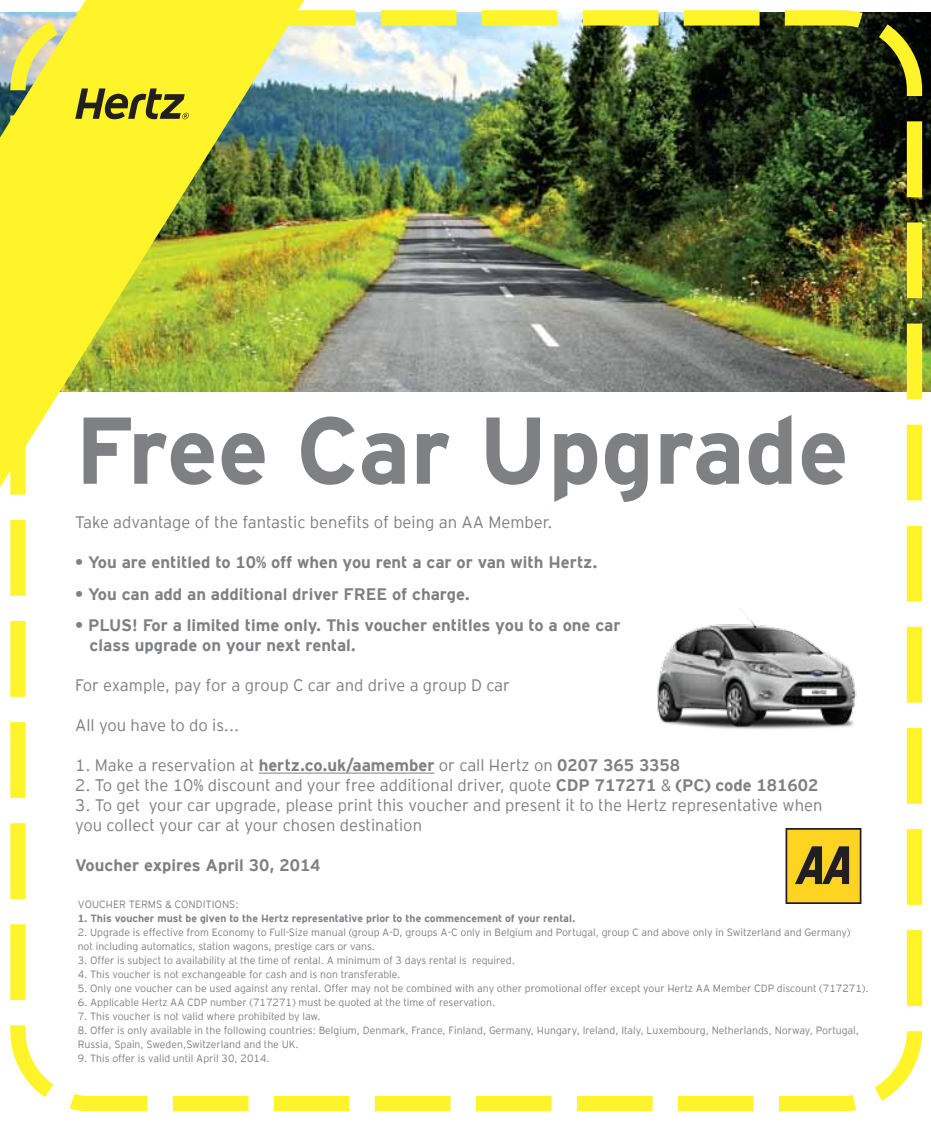
<style>
.page{position:relative;width:931px;height:1124px;background:#fff}
.page>*{position:absolute;margin:0;border:0;box-sizing:border-box;transform-origin:0 0}
.t1{font:700 94.5px "Hz Interstate";color:#7e8083}
.t2{font:300 16.62px/19.9px "Hz Interstate";color:#7e8083}
.t3{font:700 16.62px/19.9px "Hz Interstate";color:#7e8083}
.t4{font:300 10.5px/14px "Hz Interstate";color:#7e8083}
.t5{font:700 10.5px "Hz Interstate";color:#7e8083}
.s1{font-weight:700}
</style>
<div class="page">
<img style="left:304px;top:13px;width:627px;height:378px">
<hr style="left:259px;top:772px;width:176px;height:1px;background:#7e8083">
<img style="left:0;top:0;width:304px;height:487px">
<svg style="left:75px;top:88px;width:114px;height:32px;background:#9e9625"></svg>
<div style="left:10px;top:10px;width:912px;height:1100px;border:15px dashed #fff32a;border-radius:72px"></div>
<img style="left:657px;top:608px;width:200px;height:121px">
<svg style="left:786px;top:828px;width:75px;height:75px;background:#c2a221"></svg>
<h1 class="t1" style="left:75px;top:382px;width:775px">Free Car Upgrade</h1>
<h2 class="t2" style="left:75px;top:511px;width:479px">Take advantage of the fantastic benefits of being an AA Member.</h2>
<h2 class="t3" style="left:75px;top:551px;width:524px">• You are entitled to 10% off when you rent a car or van with Hertz.</h2>
<h2 class="t3" style="left:75px;top:582px;width:396px">• You can add an additional driver FREE of charge.</h2>
<h2 class="t3" style="left:90px;top:614px;width:533px;text-indent:-14px">• PLUS! For a limited time only. This voucher entitles you to a one car class upgrade on your next rental.</h2>
<h2 class="t2" style="left:75px;top:674px;width:436px">For example, pay for a group C car and drive a group D car</h2>
<h2 class="t2" style="left:75px;top:714px;width:166px">All you have to do is...</h2>
<h2 class="t2" style="left:75px;top:754px;width:607px">1. Make a reservation at <span class="s1">hertz.co.uk/aamember</span> or call Hertz on <span class="s1">0207 365 3358</span></h2>
<h2 class="t2" style="left:75px;top:774px;width:745px">2. To get the 10% discount and your free additional driver, quote <span class="s1">CDP 717271</span> &amp; <span class="s1">(PC) code 181602</span></h2>
<h2 class="t2" style="left:75px;top:794px;width:749px">3. To get your car upgrade, please print this voucher and present it to the Hertz representative when you collect your car at your chosen destination</h2>
<h2 class="t3" style="left:75px;top:853px;width:247px">Voucher expires April 30, 2014</h2>
<p class="t4" style="left:78px;top:896px;width:163px">VOUCHER TERMS &amp; CONDITIONS:</p>
<p class="t5" style="left:78px;top:910px;width:499px">1. This voucher must be given to the Hertz representative prior to the commencement of your rental.</p>
<p class="t4" style="left:78px;top:924px;width:774px">2. Upgrade is effective from Economy to Full-Size manual (group A-D, groups A-C only in Belgium and Portugal, group C and above only in Switzerland and Germany) not including automatics, station wagons, prestige cars or vans.</p>
<p class="t4" style="left:78px;top:952px;width:439px">3. Offer is subject to availability at the time of rental. A minimum of 3 days rental is required.</p>
<p class="t4" style="left:78px;top:966px;width:324px">4. This voucher is not exchangeable for cash and is non transferable.</p>
<p class="t4" style="left:78px;top:980px;width:793px">5. Only one voucher can be used against any rental. Offer may not be combined with any other promotional offer except your Hertz AA Member CDP discount (717271).</p>
<p class="t4" style="left:78px;top:994px;width:419px">6. Applicable Hertz AA CDP number (717271) must be quoted at the time of reservation.</p>
<p class="t4" style="left:78px;top:1008px;width:245px">7. This voucher is not valid where prohibited by law.</p>
<p class="t4" style="left:78px;top:1022px;width:783px">8. Offer is only available in the following countries: Belgium, Denmark, France, Finland, Germany, Hungary, Ireland, Italy, Luxembourg, Netherlands, Norway, Portugal,<br>Russia, Spain, Sweden,Switzerland and the UK.</p>
<p class="t4" style="left:78px;top:1050px;width:194px">9. This offer is valid until April 30, 2014.</p>
</div>
